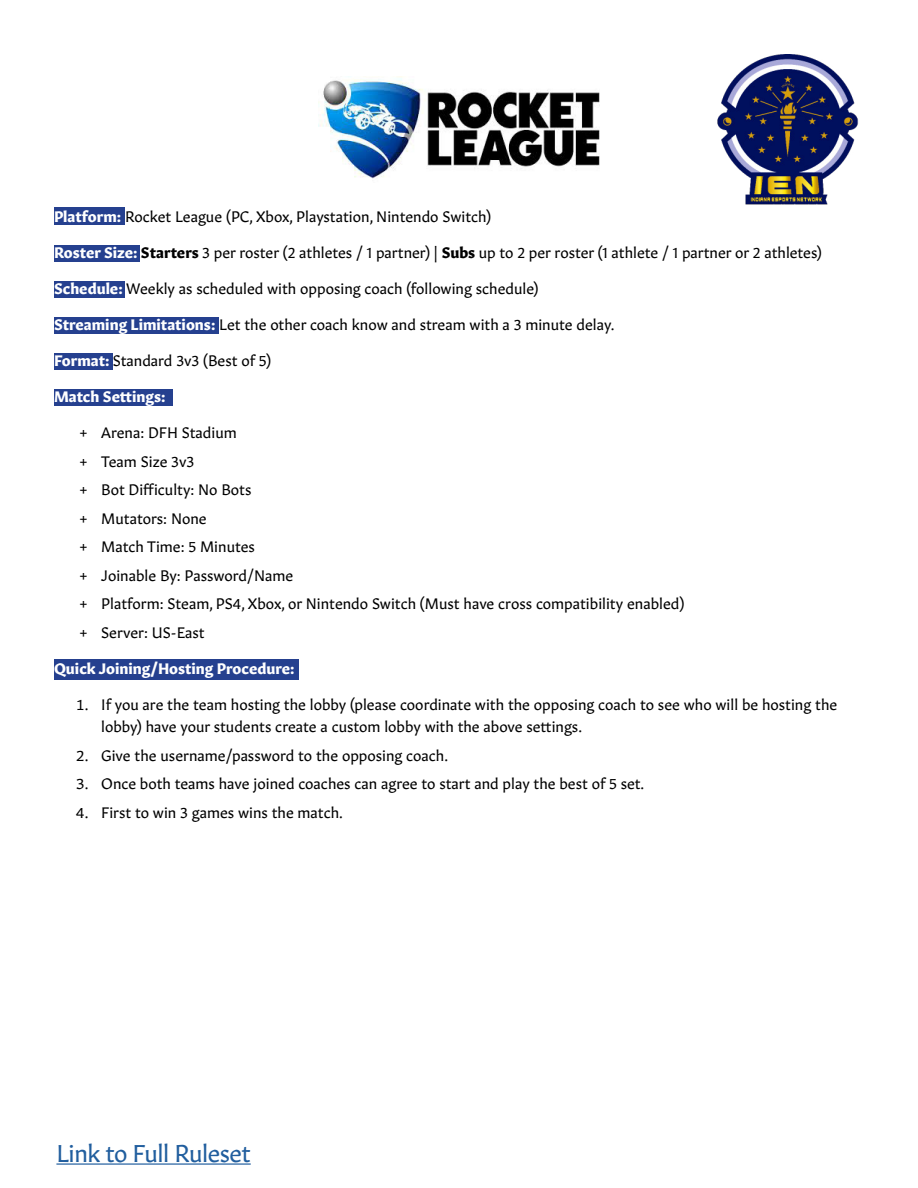
<style>
.page{position:relative;width:918px;height:1188px;background:#fff}
.page>*{position:absolute;margin:0;border:0;box-sizing:border-box;transform-origin:0 0}
.t1{font:24px "Gitan Latn";letter-spacing:-.02em;color:#215e9e}
.t2{font:15px/28.5px "Gitan Latn";color:#000}
.t3{font:700 15px "Gitan Latn";color:#fff}
.s1{font-weight:700;color:#fff}
.s2{font-weight:700}
</style>
<div class="page">
<div style="left:54px;top:208px;width:71px;height:17px;background:#25408f"></div>
<div style="left:54px;top:245px;width:85px;height:16px;background:#25408f"></div>
<div style="left:54px;top:281px;width:71px;height:16px;background:#25408f"></div>
<div style="left:54px;top:354px;width:58px;height:16px;background:#25408f"></div>
<div style="left:54px;top:660px;width:245px;height:20px;background:#25408f"></div>
<div style="left:54px;top:390px;width:119px;height:16px;background:#25408f"></div>
<div style="left:54px;top:317px;width:165px;height:17px;background:#25408f"></div>
<img style="left:717px;top:55px;width:142px;height:149px">
<img style="left:321px;top:76px;width:278px;height:103px">
<hr style="left:56px;top:1163px;width:195px;height:2px;background:#215e9e">
<p class="t2" style="left:54px;top:201px;width:439px"><span class="s1">Platform:</span> Rocket League (PC, Xbox, Playstation, Nintendo Switch)</p>
<p class="t2" style="left:54px;top:237px;width:769px"><span class="s1">Roster Size:</span> <span class="s2">Starters</span> 3 per roster (2 athletes / 1 partner) | <span class="s2">Subs</span> up to 2 per roster (1 athlete / 1 partner or 2 athletes)</p>
<p class="t2" style="left:54px;top:273px;width:486px"><span class="s1">Schedule:</span> Weekly as scheduled with opposing coach (following schedule)</p>
<p class="t2" style="left:54px;top:309px;width:562px"><span class="s1">Streaming Limitations:</span> Let the other coach know and stream with a 3 minute delay.</p>
<p class="t2" style="left:54px;top:345px;width:219px"><span class="s1">Format:</span> Standard 3v3 (Best of 5)</p>
<p class="t3" style="left:54px;top:384px;width:113px">Match Settings:</p>
<p class="t2" style="left:80px;top:417px;width:606px">+ Arena: DFH Stadium<br>+ Team Size 3v3<br>+ Bot Difficulty: No Bots<br>+ Mutators: None<br>+ Match Time: 5 Minutes<br>+ Joinable By: Password/Name<br>+ Platform: Steam, PS4, Xbox, or Nintendo Switch (Must have cross compatibility enabled) + Server: US-East</p>
<p class="t3" style="left:54px;top:655px;width:242px">Quick Joining/Hosting Procedure:</p>
<p class="t2" style="left:101px;top:692px;width:738px;line-height:22.5px;text-indent:-25px">1. If you are the team hosting the lobby (please coordinate with the opposing coach to see who will be hosting the lobby) have your students create a custom lobby with the above settings.</p>
<p class="t2" style="left:76px;top:740px;width:374px">2. Give the username/password to the opposing coach.</p>
<p class="t2" style="left:76px;top:768px;width:570px">3. Once both teams have joined coaches can agree to start and play the best of 5 set.</p>
<p class="t2" style="left:76px;top:797px;width:268px">4. First to win 3 games wins the match.</p>
<h1 class="t1" style="left:56px;top:1133px;width:196px">Link to Full Ruleset</h1>
</div>
